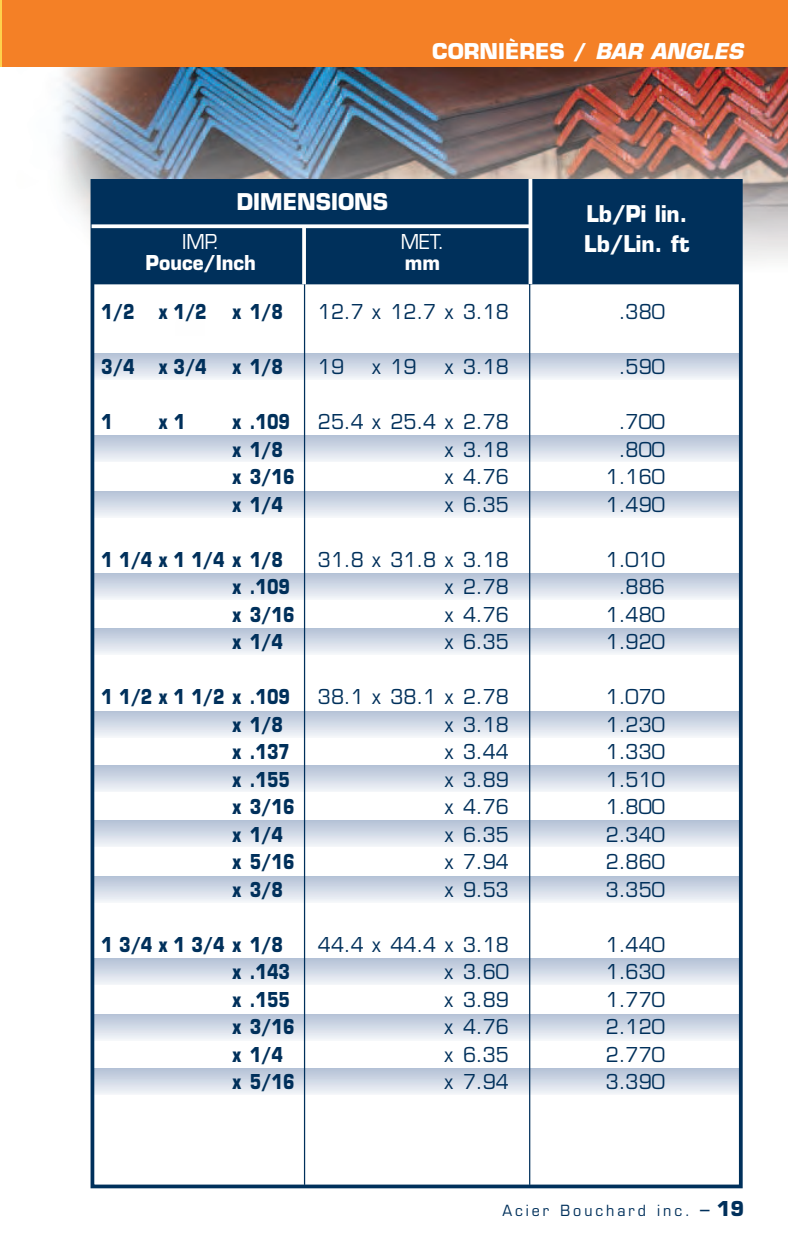
<style>
.page{position:relative;width:788px;height:1260px;background:#fff}
.page>*{position:absolute;margin:0;border:0;box-sizing:border-box;transform-origin:0 0}
.t1{font:700 22.5px "Eurostile";color:#fff;scale:.95 1}
.t2{font:700 21.25px "Eurostile";color:#fff}
.t3{font:20px/27.5px "Eurostile";color:#00305b;text-align:justify;scale:.95 1}
.t4{font:700 20px/27.5px "Eurostile";color:#00305b;scale:.8 1}
.t5{font:700 20px "Eurostile";color:#fff;scale:.95 1}
.t6{font:20px "Eurostile";color:#fff;scale:.95 1}
.t7{font:15px "Eurostile";letter-spacing:.205em;color:#00305b;scale:.95 1}
.s1{font-style:italic}
.s2{font-size:20px}
.s3{font-weight:700;font-size:20px}
</style>
<div class="page">
<img style="left:59px;top:68px;width:729px;height:283px">
<div style="left:0;top:0;width:788px;height:68px;background:#f48026"></div>
<div style="left:93px;top:182px;width:648px;height:99px;background:#00305b"></div>
<div style="left:93px;top:353px;width:648px;height:26px;background:linear-gradient(to bottom,#b3c1d6,#eff2f6)"></div>
<div style="left:93px;top:436px;width:648px;height:26px;background:linear-gradient(to bottom,#b5c2d7,#f0f3f7)"></div>
<div style="left:93px;top:491px;width:648px;height:26px;background:linear-gradient(to bottom,#b4c2d7,#eff2f7)"></div>
<div style="left:93px;top:573px;width:648px;height:26px;background:linear-gradient(to bottom,#b3c1d6,#eff2f6)"></div>
<div style="left:93px;top:628px;width:648px;height:26px;background:linear-gradient(to bottom,#b3c1d6,#eff2f6)"></div>
<div style="left:93px;top:711px;width:648px;height:26px;background:linear-gradient(to bottom,#b4c2d7,#eff2f7)"></div>
<div style="left:93px;top:766px;width:648px;height:26px;background:linear-gradient(to bottom,#b5c2d7,#f0f3f7)"></div>
<div style="left:93px;top:821px;width:648px;height:26px;background:linear-gradient(to bottom,#b5c2d7,#f0f3f7)"></div>
<div style="left:93px;top:876px;width:648px;height:26px;background:linear-gradient(to bottom,#b3c1d6,#eff2f6)"></div>
<div style="left:93px;top:959px;width:648px;height:26px;background:linear-gradient(to bottom,#b5c2d7,#f0f3f7)"></div>
<div style="left:93px;top:1014px;width:648px;height:26px;background:linear-gradient(to bottom,#b4c2d7,#eff2f7)"></div>
<div style="left:93px;top:1069px;width:648px;height:26px;background:linear-gradient(to bottom,#b5c2d7,#f1f4f8)"></div>
<div style="left:90px;top:179px;width:652px;height:1009px;border:4px solid #00305b"></div>
<hr style="left:304px;top:225px;width:1px;height:960px;background:#00305b">
<hr style="left:529px;top:179px;width:1px;height:1006px;background:#00305b">
<hr style="left:92px;top:281px;width:648px;height:3px;background:#00305b">
<svg style="left:92px;top:224px;width:436px;height:4px;background:#e5eaee"></svg>
<svg style="left:302px;top:225px;width:4px;height:59px"></svg>
<svg style="left:528px;top:179px;width:4px;height:105px"></svg>
<hr style="left:0;top:0;width:2px;height:68px;background:#fed24c">
<p class="t2" style="left:432px;top:43px;width:312px">CORNIÈRES / <span class="s1">BAR ANGLES</span></p>
<p class="t1" style="left:237px;top:193px;width:161px">DIMENSIONS</p>
<p class="t1" style="left:586px;top:205px;width:108px">Lb/Pi lin.</p>
<p class="t6" style="left:182px;top:234px;width:40px">IMP.</p>
<p class="t1" style="left:584px;top:235px;width:112px">Lb/Lin. ft</p>
<p class="t5" style="left:146px;top:255px;width:118px">Pouce/Inch</p>
<p class="t6" style="left:401px;top:234px;width:47px">MET.</p>
<p class="t5" style="left:405px;top:255px;width:39px">mm</p>
<p class="t4" style="left:101px;top:300px;width:133px">1/2 x 1/2</p>
<p class="t4" style="left:232px;top:300px;width:65px">x 1/8</p>
<p class="t4" style="left:101px;top:355px;width:133px">3/4 x 3/4</p>
<p class="t4" style="left:232px;top:355px;width:65px">x 1/8</p>
<p class="t4" style="left:101px;top:410px;width:16px">1</p>
<p class="t4" style="left:159px;top:410px;width:35px">x 1</p>
<p class="t4" style="left:232px;top:410px;width:79px">x .109 x 1/8 x 3/16 x 1/4</p>
<p class="t4" style="left:232px;top:548px;width:79px;text-indent:-131px">1 1/4 x 1 1/4 x 1/8 x .109 x 3/16 x 1/4</p>
<p class="t4" style="left:232px;top:685px;width:79px;text-indent:-131px">1 1/2 x 1 1/2 x .109 x 1/8 x .137 x .155 x 3/16 x 1/4 x 5/16 x 3/8</p>
<p class="t4" style="left:232px;top:933px;width:79px;text-indent:-131px">1 3/4 x 1 3/4 x 1/8 x .143 x .155 x 3/16 x 1/4 x 5/16</p>
<p class="t3" style="left:318px;top:300px;width:202px">12.7 x 12.7 x 3.18</p>
<p class="t3" style="left:318px;top:355px;width:29px">19</p>
<p class="t3" style="left:372px;top:355px;width:48px">x 19</p>
<p class="t3" style="left:444px;top:355px;width:69px">x 3.18</p>
<p class="t3" style="left:444px;top:410px;width:69px;text-indent:-127px">25.4 x 25.4 x 2.78 x 3.18 x 4.76 x 6.35</p>
<p class="t3" style="left:444px;top:548px;width:69px;text-indent:-127px">31.8 x 31.8 x 3.18 x 2.78 x 4.76 x 6.35</p>
<p class="t3" style="left:444px;top:685px;width:69px;text-indent:-127px">38.1 x 38.1 x 2.78 x 3.18 x 3.44 x 3.89 x 4.76 x 6.35 x 7.94 x 9.53</p>
<p class="t3" style="left:444px;top:933px;width:69px;text-indent:-127px">44.4 x 44.4 x 3.18 x 3.60 x 3.89 x 4.76 x 6.35 x 7.94</p>
<p class="t3" style="left:619px;top:300px;width:50px">.380</p>
<p class="t3" style="left:619px;top:355px;width:50px">.590</p>
<p class="t3" style="left:606px;top:410px;width:64px;text-align:right">.700 .800<br>1.160<br>1.490</p>
<p class="t3" style="left:606px;top:548px;width:64px;text-align:right">1.010 .886<br>1.480<br>1.920</p>
<p class="t3" style="left:606px;top:685px;width:64px">1.070<br>1.230<br>1.330<br>1.510<br>1.800<br>2.340<br>2.860<br>3.350</p>
<p class="t3" style="left:606px;top:933px;width:64px">1.440<br>1.630<br>1.770<br>2.120<br>2.770<br>3.390</p>
<p class="t7" style="left:502px;top:1205px;width:256px">Acier Bouchard inc. <span class="s2">–</span> <span class="s3">19</span></p>
</div>
